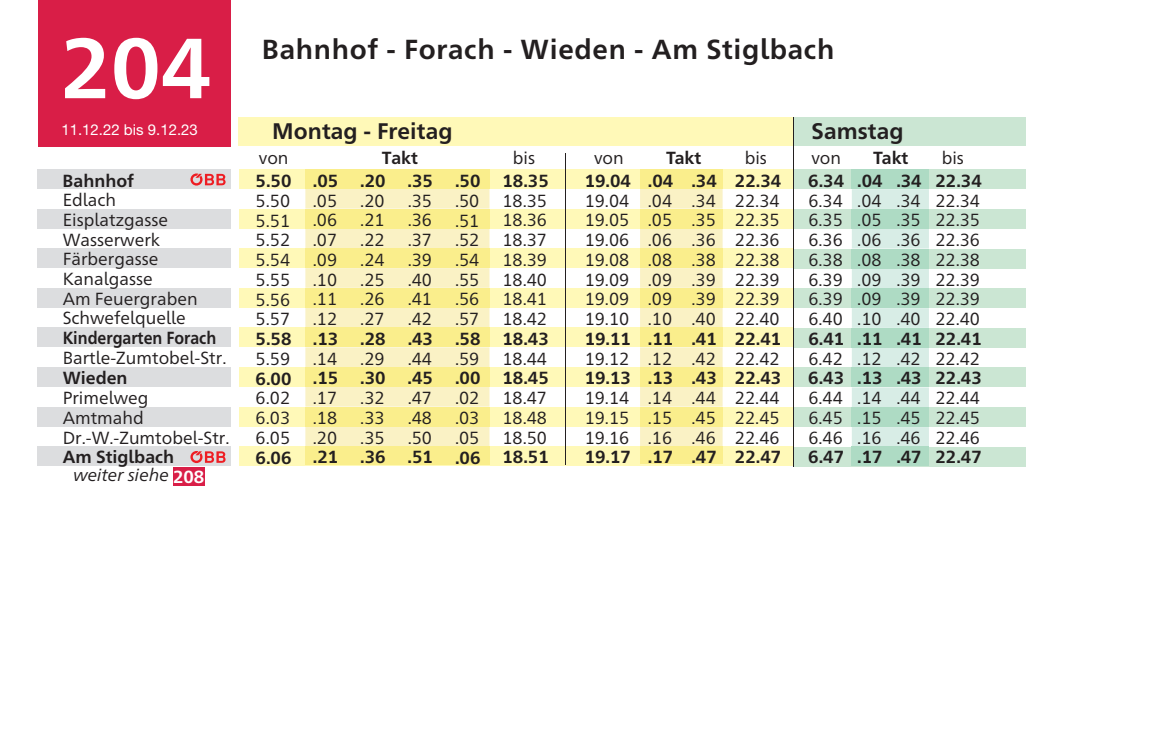
<style>
.page{position:relative;width:1170px;height:745px;background:#fff}
.page>*{position:absolute;margin:0;border:0;box-sizing:border-box;transform-origin:0 0}
.t1{font:700 85px "Neue Frutiger 1450 for VV";color:#fff}
.t2{font:700 27.5px "Neue Frutiger 1450 for VV";letter-spacing:.025em;color:#231f20}
.t3{font:700 22.5px "Neue Frutiger 1450 for VV";letter-spacing:.005em;color:#231f20}
.t4{font:17.5px/19.8px "Neue Frutiger 1450 for VV";color:#231f20;text-align:justify}
.t5{font:700 17.5px "Neue Frutiger 1450 for VV";color:#231f20}
.t6{font:700 17.5px "Neue Frutiger 1450 for VV";color:#231f20;scale:.9 1}
.t7{font:italic 17.5px "Neue Frutiger 1450 for VV";color:#231f20}
.t8{font:15px "Helvetica Neue LT Pro";color:#fff}
.s1{font-weight:700;font-style:normal;color:#fff}
.s2{font-weight:700}
</style>
<div class="page">
<div style="left:239px;top:169px;width:554px;height:20px;background:#fff9b8"></div>
<div style="left:239px;top:208px;width:554px;height:20px;background:#fff9b8"></div>
<div style="left:239px;top:248px;width:554px;height:20px;background:#fff9b8"></div>
<div style="left:239px;top:287px;width:554px;height:20px;background:#fff9b8"></div>
<div style="left:239px;top:327px;width:554px;height:20px;background:#fff9b8"></div>
<div style="left:239px;top:367px;width:554px;height:19px;background:#fff9b8"></div>
<div style="left:239px;top:406px;width:554px;height:20px;background:#fff9b8"></div>
<div style="left:239px;top:446px;width:554px;height:20px;background:#fff9b8"></div>
<div style="left:38px;top:0;width:194px;height:146px;background:#d91e47"></div>
<div style="left:235px;top:117px;width:558px;height:29px;background:#fff9b8"></div>
<div style="left:305px;top:189px;width:184px;height:257px;background:#faf2c5"></div>
<div style="left:305px;top:169px;width:184px;height:20px;background:#faee8c"></div>
<div style="left:305px;top:208px;width:184px;height:20px;background:#faee8c"></div>
<div style="left:305px;top:248px;width:184px;height:20px;background:#faee8c"></div>
<div style="left:305px;top:287px;width:184px;height:20px;background:#faee8c"></div>
<div style="left:305px;top:327px;width:184px;height:20px;background:#faee8c"></div>
<div style="left:305px;top:367px;width:184px;height:19px;background:#faee8c"></div>
<div style="left:305px;top:406px;width:184px;height:20px;background:#faee8c"></div>
<div style="left:305px;top:446px;width:184px;height:18px;background:#faee8c"></div>
<div style="left:640px;top:189px;width:82px;height:257px;background:#faf2c5"></div>
<div style="left:640px;top:169px;width:82px;height:20px;background:#faee8c"></div>
<div style="left:640px;top:208px;width:82px;height:20px;background:#faee8c"></div>
<div style="left:640px;top:248px;width:82px;height:20px;background:#faee8c"></div>
<div style="left:640px;top:287px;width:82px;height:20px;background:#faee8c"></div>
<div style="left:640px;top:327px;width:82px;height:20px;background:#faee8c"></div>
<div style="left:640px;top:367px;width:82px;height:19px;background:#faee8c"></div>
<div style="left:640px;top:406px;width:82px;height:20px;background:#faee8c"></div>
<div style="left:640px;top:446px;width:82px;height:17px;background:#faee8c"></div>
<div style="left:38px;top:169px;width:197px;height:20px;background:#dcdddf"></div>
<div style="left:38px;top:208px;width:197px;height:20px;background:#dcdddf"></div>
<div style="left:38px;top:248px;width:197px;height:20px;background:#dcdddf"></div>
<div style="left:38px;top:287px;width:197px;height:20px;background:#dcdddf"></div>
<div style="left:38px;top:327px;width:197px;height:20px;background:#dcdddf"></div>
<div style="left:38px;top:367px;width:197px;height:19px;background:#dcdddf"></div>
<div style="left:38px;top:406px;width:197px;height:20px;background:#dcdddf"></div>
<div style="left:38px;top:446px;width:197px;height:20px;background:#dcdddf"></div>
<hr style="left:565px;top:153px;width:1px;height:311px;background:#231f20">
<div style="left:793px;top:169px;width:232px;height:20px;background:#cbe6d3"></div>
<div style="left:793px;top:209px;width:232px;height:20px;background:#cbe6d3"></div>
<div style="left:793px;top:248px;width:232px;height:20px;background:#cbe6d3"></div>
<div style="left:793px;top:288px;width:232px;height:20px;background:#cbe6d3"></div>
<div style="left:793px;top:327px;width:232px;height:20px;background:#cbe6d3"></div>
<div style="left:793px;top:367px;width:232px;height:20px;background:#cbe6d3"></div>
<div style="left:793px;top:407px;width:232px;height:20px;background:#cbe6d3"></div>
<div style="left:793px;top:446px;width:232px;height:20px;background:#cbe6d3"></div>
<div style="left:793px;top:117px;width:232px;height:29px;background:#cbe6d3"></div>
<div style="left:851px;top:189px;width:77px;height:257px;background:#d8ede6"></div>
<div style="left:851px;top:169px;width:77px;height:20px;background:#aedbc4"></div>
<div style="left:851px;top:209px;width:77px;height:20px;background:#aedbc4"></div>
<div style="left:851px;top:248px;width:77px;height:20px;background:#aedbc4"></div>
<div style="left:851px;top:288px;width:77px;height:20px;background:#aedbc4"></div>
<div style="left:851px;top:327px;width:77px;height:20px;background:#aedbc4"></div>
<div style="left:851px;top:367px;width:77px;height:20px;background:#aedbc4"></div>
<div style="left:851px;top:407px;width:77px;height:20px;background:#aedbc4"></div>
<div style="left:851px;top:446px;width:77px;height:20px;background:#aedbc4"></div>
<hr style="left:793px;top:117px;width:1px;height:349px;background:#231f20">
<div style="left:231px;top:0;width:6px;height:512px;background:#fff"></div>
<svg style="left:190px;top:173px;width:35px;height:12px"></svg>
<svg style="left:190px;top:451px;width:35px;height:12px"></svg>
<div style="left:173px;top:467px;width:31px;height:18px;background:#d91e47"></div>
<p class="t1" style="left:60px;top:7px;width:152px">204</p>
<p class="t2" style="left:262px;top:30px;width:574px">Bahnhof - Forach - Wieden - Am Stiglbach</p>
<p class="t8" style="left:61px;top:120px;width:138px">11.12.22 bis 9.12.23</p>
<p class="t3" style="left:272px;top:115px;width:182px">Montag - Freitag</p>
<p class="t4" style="left:259px;top:146px;width:31px">von</p>
<p class="t5" style="left:381px;top:145px;width:38px">Takt</p>
<p class="t4" style="left:513px;top:146px;width:24px">bis</p>
<p class="t4" style="left:594px;top:146px;width:31px">von</p>
<p class="t5" style="left:666px;top:145px;width:37px">Takt</p>
<p class="t4" style="left:744px;top:146px;width:24px">bis</p>
<p class="t3" style="left:811px;top:115px;width:93px">Samstag</p>
<p class="t4" style="left:811px;top:146px;width:31px">von</p>
<p class="t5" style="left:873px;top:145px;width:37px">Takt</p>
<p class="t4" style="left:941px;top:146px;width:24px">bis</p>
<p class="t5" style="left:63px;top:168px;width:73px">Bahnhof</p>
<p class="t4" style="left:63px;top:189px;width:55px">Edlach</p>
<p class="t4" style="left:63px;top:208px;width:107px">Eisplatzgasse</p>
<p class="t4" style="left:63px;top:228px;width:99px">Wasserwerk</p>
<p class="t4" style="left:63px;top:248px;width:97px">Färbergasse</p>
<p class="t4" style="left:63px;top:267px;width:92px">Kanalgasse</p>
<p class="t4" style="left:63px;top:287px;width:136px">Am Feuergraben</p>
<p class="t4" style="left:63px;top:307px;width:125px">Schwefelquelle</p>
<p class="t6" style="left:63px;top:325px;width:172px">Kindergarten Forach</p>
<p class="t4" style="left:63px;top:346px;width:165px">Bartle-Zumtobel-Str.</p>
<p class="t5" style="left:63px;top:365px;width:66px">Wieden</p>
<p class="t4" style="left:63px;top:386px;width:87px">Primelweg</p>
<p class="t4" style="left:63px;top:406px;width:83px">Amtmahd</p>
<p class="t4" style="left:63px;top:426px;width:168px">Dr.-W.-Zumtobel-Str.</p>
<p class="t5" style="left:63px;top:444px;width:113px">Am Stiglbach</p>
<p class="t7" style="left:73px;top:462px;width:132px">weiter siehe <span class="s1">208</span></p>
<p class="t4" style="left:255px;top:169px;width:37px"><span class="s2">5.50<br></span>5.50<br>5.51<br>5.52<br>5.54<br>5.55<br>5.56<br>5.57<br><span class="s2">5.58<br></span>5.59<br><span class="s2">6.00<br></span>6.02<br>6.03<br>6.05<br><span class="s2">6.06</span></p>
<p class="t4" style="left:313px;top:169px;width:27px"><span class="s2">.05 </span>.05 .06 .07 .09 .10 .11 .12 <span class="s2">.13 </span>.14 <span class="s2">.15 </span>.17 .18 .20 <span class="s2">.21</span></p>
<p class="t4" style="left:647px;top:169px;width:27px"><span class="s2">.04 </span>.04 .05 .06 .08 .09 .09 .10 <span class="s2">.11 </span>.12 <span class="s2">.13 </span>.14 .15 .16 <span class="s2">.17</span></p>
<p class="t4" style="left:584px;top:169px;width:48px"><span class="s2">19.04<br></span>19.04<br>19.05<br>19.06<br>19.08<br>19.09<br>19.09<br>19.10<br><span class="s2">19.11<br></span>19.12<br><span class="s2">19.13<br></span>19.14<br>19.15<br>19.16<br><span class="s2">19.17</span></p>
<p class="t4" style="left:407px;top:169px;width:27px"><span class="s2">.35 </span>.35 .36 .37 .39 .40 .41 .42 <span class="s2">.43 </span>.44 <span class="s2">.45 </span>.47 .48 .50 <span class="s2">.51</span></p>
<p class="t4" style="left:502px;top:169px;width:48px"><span class="s2">18.35<br></span>18.35<br>18.36<br>18.37<br>18.39<br>18.40<br>18.41<br>18.42<br><span class="s2">18.43<br></span>18.44<br><span class="s2">18.45<br></span>18.47<br>18.48<br>18.50<br><span class="s2">18.51</span></p>
<p class="t4" style="left:691px;top:169px;width:27px"><span class="s2">.34 </span>.34 .35 .36 .38 .39 .39 .40 <span class="s2">.41 </span>.42 <span class="s2">.43 </span>.44 .45 .46 <span class="s2">.47</span></p>
<p class="t4" style="left:735px;top:169px;width:48px"><span class="s2">22.34<br></span>22.34<br>22.35<br>22.36<br>22.38<br>22.39<br>22.39<br>22.40<br><span class="s2">22.41<br></span>22.42<br><span class="s2">22.43<br></span>22.44<br>22.45<br>22.46<br><span class="s2">22.47</span></p>
<p class="t4" style="left:857px;top:169px;width:27px"><span class="s2">.04 </span>.04 .05 .06 .08 .09 .09 .10 <span class="s2">.11 </span>.12 <span class="s2">.13 </span>.14 .15 .16 <span class="s2">.17</span></p>
<p class="t4" style="left:896px;top:169px;width:27px"><span class="s2">.34 </span>.34 .35 .36 .38 .39 .39 .40 <span class="s2">.41 </span>.42 <span class="s2">.43 </span>.44 .45 .46 <span class="s2">.47</span></p>
<p class="t4" style="left:935px;top:169px;width:48px"><span class="s2">22.34<br></span>22.34<br>22.35<br>22.36<br>22.38<br>22.39<br>22.39<br>22.40<br><span class="s2">22.41<br></span>22.42<br><span class="s2">22.43<br></span>22.44<br>22.45<br>22.46<br><span class="s2">22.47</span></p>
<p class="t4" style="left:808px;top:169px;width:37px"><span class="s2">6.34<br></span>6.34<br>6.35<br>6.36<br>6.38<br>6.39<br>6.39<br>6.40<br><span class="s2">6.41<br></span>6.42<br><span class="s2">6.43<br></span>6.44<br>6.45<br>6.46<br><span class="s2">6.47</span></p>
<p class="t4" style="left:360px;top:169px;width:27px"><span class="s2">.20 </span>.20 .21 .22 .24 .25 .26 .27 <span class="s2">.28 </span>.29 <span class="s2">.30 </span>.32 .33 .35 <span class="s2">.36</span></p>
<p class="t4" style="left:455px;top:169px;width:27px"><span class="s2">.50 </span>.50 .51 .52 .54 .55 .56 .57 <span class="s2">.58 </span>.59 <span class="s2">.00 </span>.02 .03 .05 <span class="s2">.06</span></p>
</div>
